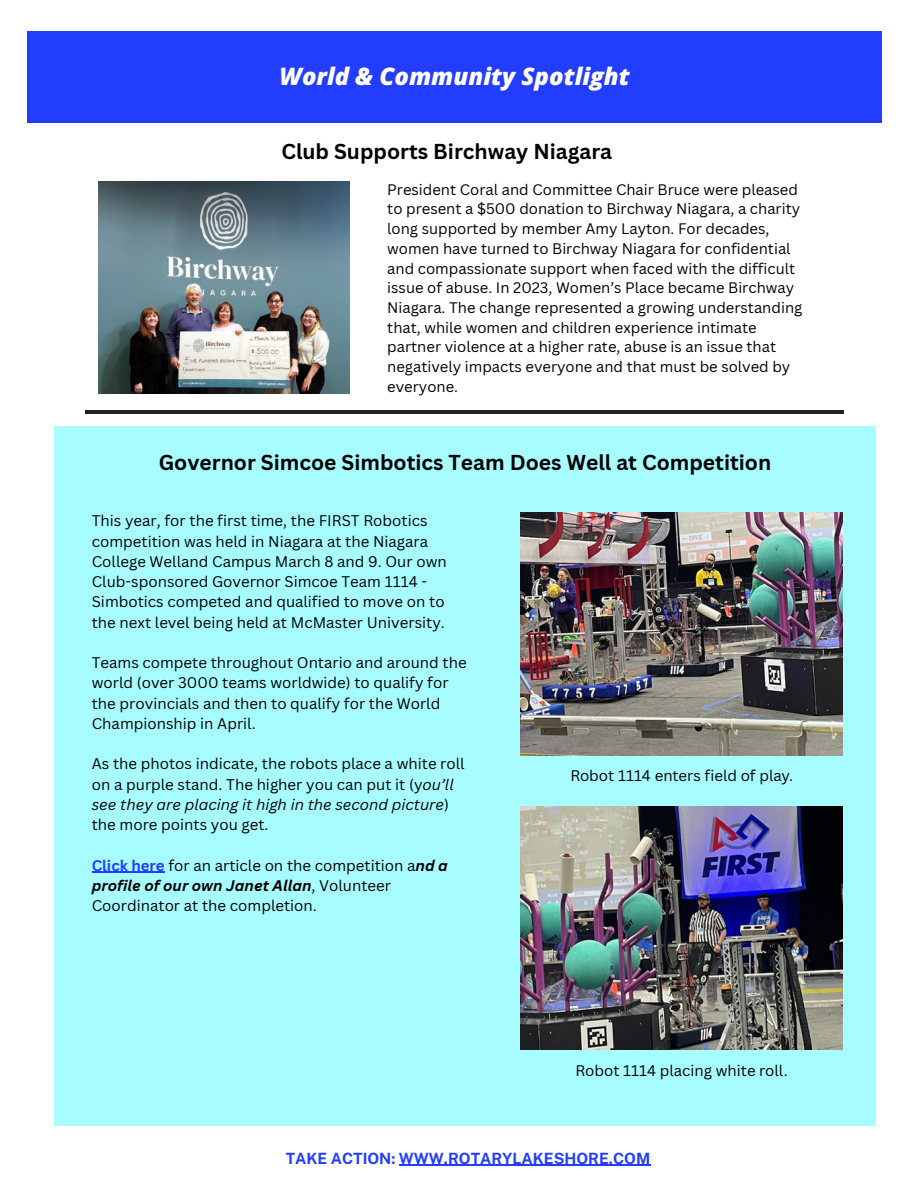
<style>
.page{position:relative;width:918px;height:1188px;background:#fff}
.page>*{position:absolute;margin:0;border:0;box-sizing:border-box;transform-origin:0 0}
.t1{font:italic 800 24px "Open Sans";color:#fff}
.t2{font:700 21px "Canva Sans";color:#000}
.t3{font:700 15.45px "Public Sans";color:#233dff}
.t4{font:15px/20.2px "Canva Sans";color:#000}
.t5{font:14.85px/19.6px "Canva Sans";color:#000}
.s1{font-style:italic}
.s2{font-weight:700;color:#233dff}
.s3{font-weight:700;font-style:italic}
</style>
<div class="page">
<hr style="left:85px;top:411px;width:758px;height:3px;background:#231f20">
<div style="left:54px;top:426px;width:822px;height:699px;background:#a7fcff"></div>
<div style="left:28px;top:31px;width:854px;height:92px;background:#233dff"></div>
<img style="left:98px;top:181px;width:251px;height:213px">
<img style="left:520px;top:512px;width:323px;height:243px">
<img style="left:520px;top:806px;width:323px;height:243px">
<hr style="left:399px;top:1165px;width:251px;height:1px;background:#233dff">
<hr style="left:92px;top:872px;width:73px;height:1px;background:#233dff">
<h1 class="t1" style="left:280px;top:59px;width:352px">World &amp; Community Spotlight</h1>
<p class="t2" style="left:281px;top:136px;width:332px">Club Supports Birchway Niagara</p>
<p class="t5" style="left:387px;top:179px;width:417px">President Coral and Committee Chair Bruce were pleased to present a $500 donation to Birchway Niagara, a charity long supported by member Amy Layton. For decades, women have turned to Birchway Niagara for confidential and compassionate support when faced with the difficult issue of abuse. In 2023, Women’s Place became Birchway Niagara. The change represented a growing understanding that, while women and children experience intimate partner violence at a higher rate, abuse is an issue that negatively impacts everyone and that must be solved by everyone.</p>
<p class="t2" style="left:159px;top:448px;width:614px">Governor Simcoe Simbotics Team Does Well at Competition</p>
<h2 class="t4" style="left:92px;top:510px;width:357px">This year, for the first time, the FIRST Robotics competition was held in Niagara at the Niagara College Welland Campus March 8 and 9. Our own Club-sponsored Governor Simcoe Team 1114 - Simbotics competed and qualified to move on to</h2>
<p class="t4" style="left:92px;top:612px;width:355px">the next level being held at McMaster University.</p>
<p class="t4" style="left:92px;top:652px;width:376px">Teams compete throughout Ontario and around the world (over 3000 teams worldwide) to qualify for the provincials and then to qualify for the World Championship in April.</p>
<p class="t4" style="left:92px;top:753px;width:374px">As the photos indicate, the robots place a white roll on a purple stand. The higher you can put it (y<span class="s1">ou’ll see they are placing it high in the second picture</span>) the more points you get.</p>
<p class="t4" style="left:92px;top:855px;width:358px"><span class="s2">Click here</span> for an article on the competition a<span class="s3">nd a profile of our own Janet Allan</span>, Volunteer<br>Coordinator at the completion.</p>
<p class="t4" style="left:570px;top:765px;width:224px">Robot 1114 enters field of play.</p>
<p class="t4" style="left:576px;top:1060px;width:214px">Robot 1114 placing white roll.</p>
<h2 class="t3" style="left:286px;top:1149px;width:366px">TAKE ACTION: WWW.ROTARYLAKESHORE.COM</h2>
</div>
